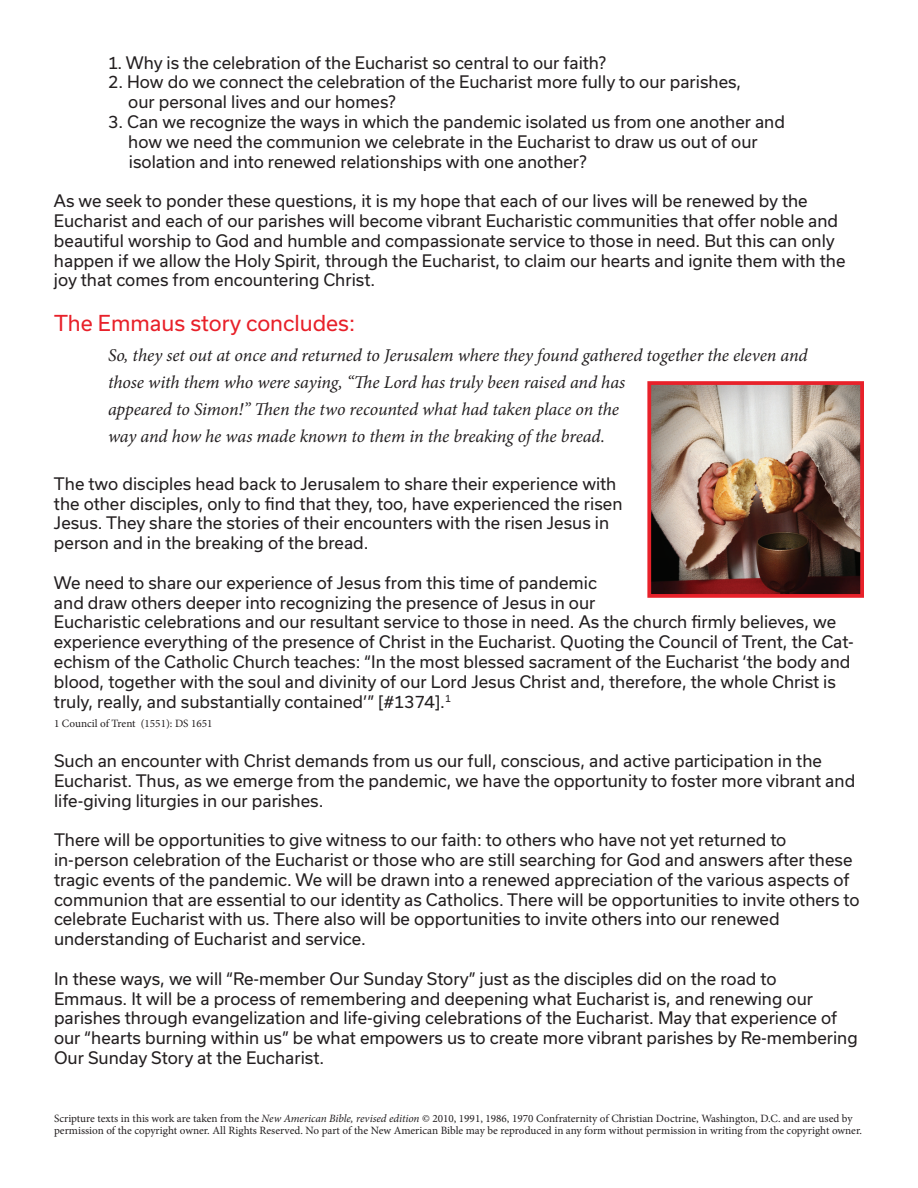
<style>
.page{position:relative;width:918px;height:1188px;background:#fff}
.page>*{position:absolute;margin:0;border:0;box-sizing:border-box;transform-origin:0 0}
.t1{font:21px "Usual";color:#e8212a}
.t2{font:italic 18px/27px "Minion Pro";letter-spacing:-.005em;color:#231f20}
.t3{font:16.5px/19.8px "Usual";color:#231f20}
.t4{font:11.1px/12px "Minion Pro";color:#231f20}
.s1{font-style:italic}
</style>
<div class="page">
<img style="left:652px;top:386px;width:207px;height:207px">
<div style="left:647px;top:381px;width:217px;height:217px;border:4px solid #e8212a"></div>
<p class="t3" style="left:108px;top:53px;width:500px">1. Why is the celebration of the Eucharist so central to our faith?</p>
<p class="t3" style="left:128px;top:72px;width:615px;text-indent:-20px">2. How do we connect the celebration of the Eucharist more fully to our parishes, our personal lives and our homes?</p>
<p class="t3" style="left:128px;top:112px;width:658px;text-indent:-20px">3. Can we recognize the ways in which the pandemic isolated us from one another and how we need the communion we celebrate in the Eucharist to draw us out of our isolation and into renewed relationships with one another?</p>
<p class="t3" style="left:54px;top:191px;width:793px">As we seek to ponder these questions, it is my hope that each of our lives will be renewed by the Eucharist and each of our parishes will become vibrant Eucharistic communities that offer noble and beautiful worship to God and humble and compassionate service to those in need. But this can only happen if we allow the Holy Spirit, through the Eucharist, to claim our hearts and ignite them with the joy that comes from encountering Christ.</p>
<p class="t1" style="left:54px;top:311px;width:303px">The Emmaus story concludes:</p>
<p class="t2" style="left:108px;top:341px;width:701px">So, they set out at once and returned to Jerusalem where they found gathered together the eleven and those with them who were saying, “The Lord has truly been raised and has<br>appeared to Simon!” Then the two recounted what had taken place on the<br>way and how he was made known to them in the breaking of the bread.</p>
<p class="t3" style="left:54px;top:474px;width:570px">The two disciples head back to Jerusalem to share their experience with the other disciples, only to find that they, too, have experienced the risen Jesus. They share the stories of their encounters with the risen Jesus in person and in the breaking of the bread.</p>
<p class="t3" style="left:54px;top:573px;width:801px">We need to share our experience of Jesus from this time of pandemic<br>and draw others deeper into recognizing the presence of Jesus in our<br>Eucharistic celebrations and our resultant service to those in need. As the church firmly believes, we experience everything of the presence of Christ in the Eucharist. Quoting the Council of Trent, the Cat&shy;echism of the Catholic Church teaches: “In the most blessed sacrament of the Eucharist ‘the body and blood, together with the soul and divinity of our Lord Jesus Christ and, therefore, the whole Christ is truly, really, and substantially contained’” [#1374].<sup>1</sup></p>
<p class="t4" style="left:54px;top:717px;width:160px">1 Council of Trent (1551): DS 1651</p>
<p class="t3" style="left:54px;top:751px;width:803px">Such an encounter with Christ demands from us our full, conscious, and active participation in the<br>Eucharist. Thus, as we emerge from the pandemic, we have the opportunity to foster more vibrant and life-giving liturgies in our parishes.</p>
<p class="t3" style="left:54px;top:830px;width:807px">There will be opportunities to give witness to our faith: to others who have not yet returned to in-person celebration of the Eucharist or those who are still searching for God and answers after these tragic events of the pandemic. We will be drawn into a renewed appreciation of the various aspects of communion that are essential to our identity as Catholics. There will be opportunities to invite others to celebrate Eucharist with us. There also will be opportunities to invite others into our renewed understanding of Eucharist and service.</p>
<p class="t3" style="left:54px;top:969px;width:805px">In these ways, we will “Re-member Our Sunday Story” just as the disciples did on the road to<br>Emmaus. It will be a process of remembering and deepening what Eucharist is, and renewing our parishes through evangelization and life-giving celebrations of the Eucharist. May that experience of our “hearts burning within us” be what empowers us to create more vibrant parishes by Re-membering Our Sunday Story at the Eucharist.</p>
<p class="t4" style="left:54px;top:1113px;width:810px">Scripture texts in this work are taken from the <span class="s1">New American Bible, revised edition</span> © 2010, 1991, 1986, 1970 Confraternity of Christian Doctrine, Washington, D.C. and are used by permission of the copyright owner. All Rights Reserved. No part of the New American Bible may be reproduced in any form without permission in writing from the copyright owner.</p>
</div>
